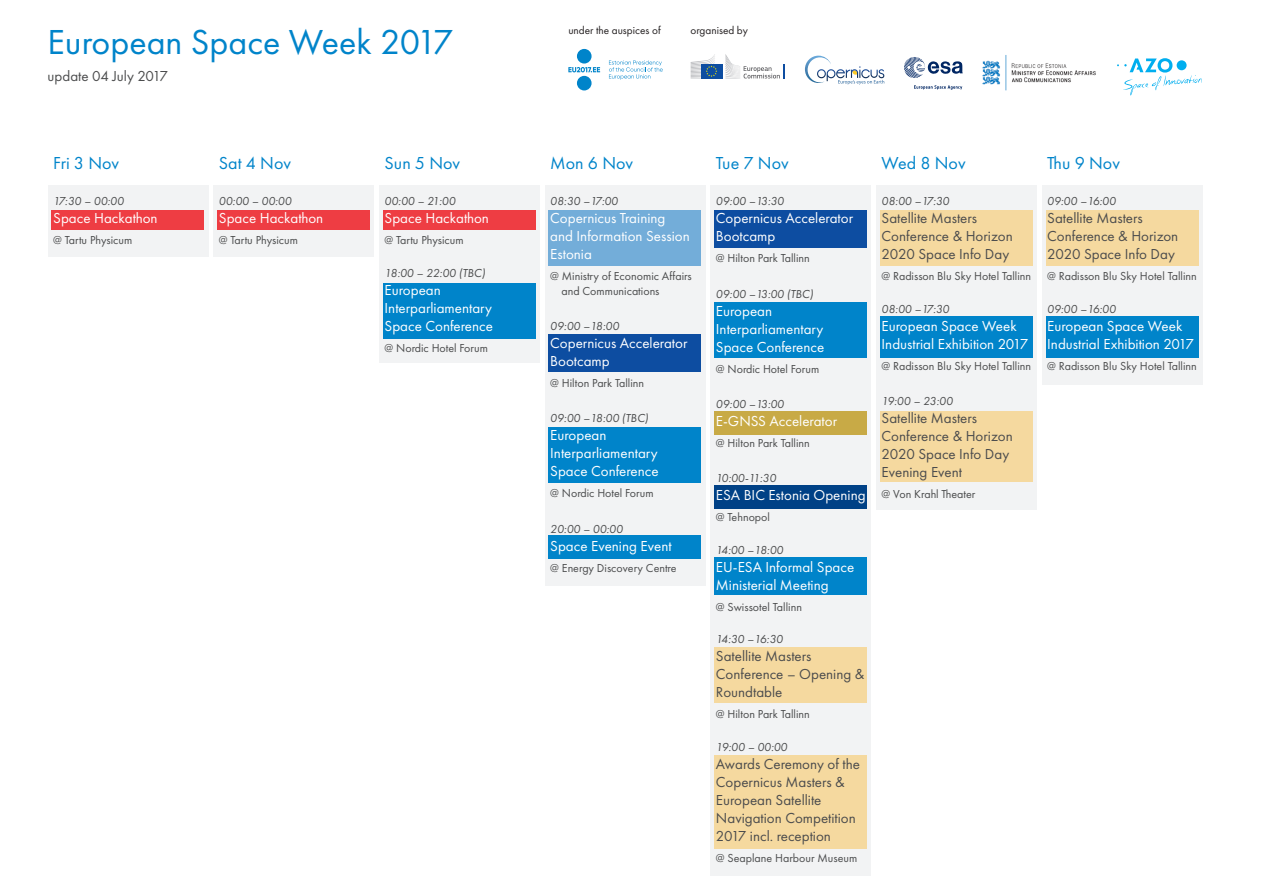
<style>
.page{position:relative;width:1263px;height:893px;background:#fff}
.page>*{position:absolute;margin:0;border:0;box-sizing:border-box;transform-origin:0 0}
.t1{font:36px "Futura PT";color:#0084ca}
.t2{font:18px "Futura PT";color:#0084ca}
.t3{font:15px/18px "Futura PT";color:#fff}
.t4{font:15px/18px "Futura PT";color:#4b4c4d}
.t5{font:12px/14.4px "Futura PT";color:#4b4c4d}
.t6{font:italic 12px "Futura PT";color:#4b4c4d}
.t7{font:11.25px "Futura PT";color:#231f20}
</style>
<div class="page">
<div style="left:379px;top:186px;width:161px;height:177px;background:#f2f3f4"></div>
<div style="left:876px;top:186px;width:161px;height:324px;background:#f2f3f4"></div>
<div style="left:545px;top:186px;width:161px;height:400px;background:#f2f3f4"></div>
<div style="left:1041px;top:186px;width:161px;height:199px;background:#f2f3f4"></div>
<div style="left:213px;top:186px;width:161px;height:71px;background:#f2f3f4"></div>
<div style="left:48px;top:186px;width:161px;height:71px;background:#f2f3f4"></div>
<div style="left:710px;top:186px;width:161px;height:690px;background:#f2f3f4"></div>
<div style="left:52px;top:210px;width:152px;height:19px;background:#ee3d43"></div>
<div style="left:217px;top:210px;width:153px;height:19px;background:#ee3d43"></div>
<div style="left:383px;top:210px;width:152px;height:19px;background:#ee3d43"></div>
<div style="left:383px;top:283px;width:152px;height:56px;background:#0084ca"></div>
<div style="left:549px;top:427px;width:152px;height:56px;background:#0084ca"></div>
<div style="left:549px;top:334px;width:152px;height:38px;background:#0d4da1"></div>
<div style="left:549px;top:210px;width:152px;height:56px;background:#73add9"></div>
<div style="left:714px;top:210px;width:153px;height:37px;background:#0d4da1"></div>
<div style="left:714px;top:557px;width:153px;height:37px;background:#0084ca"></div>
<div style="left:549px;top:536px;width:152px;height:23px;background:#0084ca"></div>
<div style="left:714px;top:486px;width:153px;height:23px;background:#004186"></div>
<div style="left:714px;top:411px;width:153px;height:24px;background:#c8aa46"></div>
<div style="left:714px;top:302px;width:153px;height:56px;background:#0084ca"></div>
<div style="left:880px;top:316px;width:152px;height:42px;background:#0084ca"></div>
<div style="left:1046px;top:316px;width:152px;height:42px;background:#0084ca"></div>
<div style="left:714px;top:647px;width:153px;height:56px;background:#f5d99f"></div>
<div style="left:880px;top:411px;width:152px;height:71px;background:#f5d99f"></div>
<div style="left:880px;top:210px;width:152px;height:56px;background:#f5d99f"></div>
<div style="left:1046px;top:210px;width:152px;height:56px;background:#f5d99f"></div>
<div style="left:714px;top:755px;width:153px;height:94px;background:#f5d99f"></div>
<img style="left:982px;top:55px;width:114px;height:36px">
<svg style="left:1117px;top:58px;width:85px;height:38px"></svg>
<div style="left:577px;top:49px;width:14px;height:15px;background:#0084ca;border-radius:50%"></div>
<svg style="left:568px;top:67px;width:32px;height:23px"></svg>
<svg style="left:609px;top:60px;width:54px;height:20px"></svg>
<svg style="left:725px;top:54px;width:59px;height:25px"></svg>
<div style="left:701px;top:64px;width:21px;height:14px;background:#0d4da1"></div>
<svg style="left:691px;top:54px;width:26px;height:24px"></svg>
<svg style="left:805px;top:56px;width:79px;height:29px"></svg>
<svg style="left:904px;top:57px;width:59px;height:21px"></svg>
<svg style="left:914px;top:85px;width:48px;height:5px"></svg>
<p class="t1" style="left:48px;top:20px;width:407px">European Space Week 2017</p>
<p class="t4" style="left:48px;top:66px;width:122px">update 04 July 2017</p>
<p class="t7" style="left:568px;top:24px;width:94px">under the auspices of</p>
<p class="t7" style="left:691px;top:24px;width:59px">organised by</p>
<p class="t2" style="left:53px;top:152px;width:67px">Fri 3 Nov</p>
<p class="t2" style="left:219px;top:152px;width:74px">Sat 4 Nov</p>
<p class="t2" style="left:385px;top:152px;width:77px">Sun 5 Nov</p>
<p class="t2" style="left:550px;top:152px;width:84px">Mon 6 Nov</p>
<p class="t2" style="left:716px;top:152px;width:74px">Tue 7 Nov</p>
<p class="t2" style="left:882px;top:152px;width:86px">Wed 8 Nov</p>
<p class="t2" style="left:1047px;top:152px;width:74px">Thu 9 Nov</p>
<p class="t6" style="left:385px;top:194px;width:72px">00:00 – 21:00</p>
<p class="t3" style="left:385px;top:209px;width:106px">Space Hackathon</p>
<p class="t5" style="left:385px;top:233px;width:81px">@ Tartu Physicum</p>
<p class="t6" style="left:385px;top:265px;width:102px">18:00 – 22:00 (TBC)</p>
<p class="t3" style="left:385px;top:281px;width:58px">European</p>
<p class="t3" style="left:385px;top:299px;width:109px">Interparliamentary</p>
<p class="t3" style="left:385px;top:317px;width:110px">Space Conference</p>
<p class="t5" style="left:385px;top:340px;width:105px">@ Nordic Hotel Forum</p>
<p class="t6" style="left:1047px;top:194px;width:70px">09:00 –16:00</p>
<p class="t4" style="left:1047px;top:209px;width:97px">Satellite Masters</p>
<p class="t4" style="left:1047px;top:227px;width:133px">Conference &amp; Horizon<br>2020 Space Info Day</p>
<p class="t5" style="left:1047px;top:269px;width:151px">@ Radisson Blu Sky Hotel Tallinn</p>
<p class="t6" style="left:1047px;top:301px;width:70px">09:00 –16:00</p>
<p class="t3" style="left:1047px;top:317px;width:148px">European Space Week<br>Industrial Exhibition 2017</p>
<p class="t5" style="left:1047px;top:358px;width:151px">@ Radisson Blu Sky Hotel Tallinn</p>
<p class="t6" style="left:53px;top:194px;width:72px">17:30 – 00:00</p>
<p class="t3" style="left:53px;top:209px;width:106px">Space Hackathon</p>
<p class="t5" style="left:53px;top:233px;width:81px">@ Tartu Physicum</p>
<p class="t6" style="left:219px;top:194px;width:74px">00:00 – 00:00</p>
<p class="t3" style="left:219px;top:209px;width:106px">Space Hackathon</p>
<p class="t5" style="left:219px;top:233px;width:81px">@ Tartu Physicum</p>
<p class="t6" style="left:550px;top:194px;width:69px">08:30 –17:00</p>
<p class="t3" style="left:550px;top:209px;width:141px">Copernicus Training and Information Session<br>Estonia</p>
<p class="t5" style="left:561px;top:269px;width:132px;text-indent:-11px">@ Ministry of Economic Affairs and Communications</p>
<p class="t6" style="left:550px;top:319px;width:70px">09:00 –18:00</p>
<p class="t3" style="left:550px;top:334px;width:139px">Copernicus Accelerator<br>Bootcamp</p>
<p class="t5" style="left:550px;top:376px;width:95px">@ Hilton Park Tallinn</p>
<p class="t6" style="left:550px;top:411px;width:100px">09:00 –18:00 (TBC)</p>
<p class="t3" style="left:550px;top:426px;width:58px">European</p>
<p class="t3" style="left:550px;top:444px;width:109px">Interparliamentary</p>
<p class="t3" style="left:550px;top:462px;width:110px">Space Conference</p>
<p class="t5" style="left:550px;top:486px;width:105px">@ Nordic Hotel Forum</p>
<p class="t6" style="left:550px;top:522px;width:74px">20:00 – 00:00</p>
<p class="t3" style="left:550px;top:537px;width:123px">Space Evening Event</p>
<p class="t5" style="left:550px;top:561px;width:128px">@ Energy Discovery Centre</p>
<p class="t6" style="left:716px;top:194px;width:70px">09:00 –13:30</p>
<p class="t3" style="left:716px;top:209px;width:139px">Copernicus Accelerator<br>Bootcamp</p>
<p class="t5" style="left:716px;top:251px;width:95px">@ Hilton Park Tallinn</p>
<p class="t6" style="left:716px;top:286px;width:99px">09:00 –13:00 (TBC)</p>
<p class="t3" style="left:716px;top:302px;width:58px">European</p>
<p class="t3" style="left:716px;top:320px;width:109px">Interparliamentary</p>
<p class="t3" style="left:716px;top:338px;width:110px">Space Conference</p>
<p class="t5" style="left:716px;top:361px;width:105px">@ Nordic Hotel Forum</p>
<p class="t6" style="left:716px;top:397px;width:70px">09:00 –13:00</p>
<p class="t3" style="left:716px;top:412px;width:123px">E-GNSS Accelerator</p>
<p class="t5" style="left:716px;top:436px;width:95px">@ Hilton Park Tallinn</p>
<p class="t6" style="left:716px;top:471px;width:62px">10:00-11:30</p>
<p class="t3" style="left:716px;top:486px;width:151px">ESA BIC Estonia Opening</p>
<p class="t5" style="left:716px;top:510px;width:56px">@ Tehnopol</p>
<p class="t6" style="left:716px;top:543px;width:69px">14:00 –18:00</p>
<p class="t3" style="left:716px;top:558px;width:140px">EU-ESA Informal Space<br>Ministerial Meeting</p>
<p class="t5" style="left:716px;top:600px;width:88px">@ Swissotel Tallinn</p>
<p class="t6" style="left:716px;top:632px;width:69px">14:30 –16:30</p>
<p class="t4" style="left:716px;top:647px;width:97px">Satellite Masters</p>
<p class="t4" style="left:716px;top:665px;width:150px">Conference – Opening &amp;<br>Roundtable</p>
<p class="t5" style="left:716px;top:707px;width:95px">@ Hilton Park Tallinn</p>
<p class="t6" style="left:716px;top:739px;width:73px">19:00 – 00:00</p>
<p class="t4" style="left:716px;top:755px;width:145px">Awards Ceremony of the<br>Copernicus Masters &amp;<br>European Satellite</p>
<p class="t4" style="left:716px;top:809px;width:141px">Navigation Competition<br>2017 incl. reception</p>
<p class="t5" style="left:716px;top:850px;width:143px">@ Seaplane Harbour Museum</p>
<p class="t6" style="left:882px;top:194px;width:69px">08:00 –17:30</p>
<p class="t4" style="left:882px;top:209px;width:97px">Satellite Masters</p>
<p class="t4" style="left:882px;top:227px;width:133px">Conference &amp; Horizon<br>2020 Space Info Day</p>
<p class="t5" style="left:882px;top:269px;width:151px">@ Radisson Blu Sky Hotel Tallinn</p>
<p class="t6" style="left:882px;top:301px;width:69px">08:00 –17:30</p>
<p class="t3" style="left:882px;top:317px;width:148px">European Space Week<br>Industrial Exhibition 2017</p>
<p class="t5" style="left:882px;top:358px;width:151px">@ Radisson Blu Sky Hotel Tallinn</p>
<p class="t6" style="left:882px;top:394px;width:73px">19:00 – 23:00</p>
<p class="t4" style="left:882px;top:409px;width:97px">Satellite Masters</p>
<p class="t4" style="left:882px;top:427px;width:133px">Conference &amp; Horizon<br>2020 Space Info Day<br>Evening Event</p>
<p class="t5" style="left:882px;top:487px;width:95px">@ Von Krahl Theater</p>
</div>
